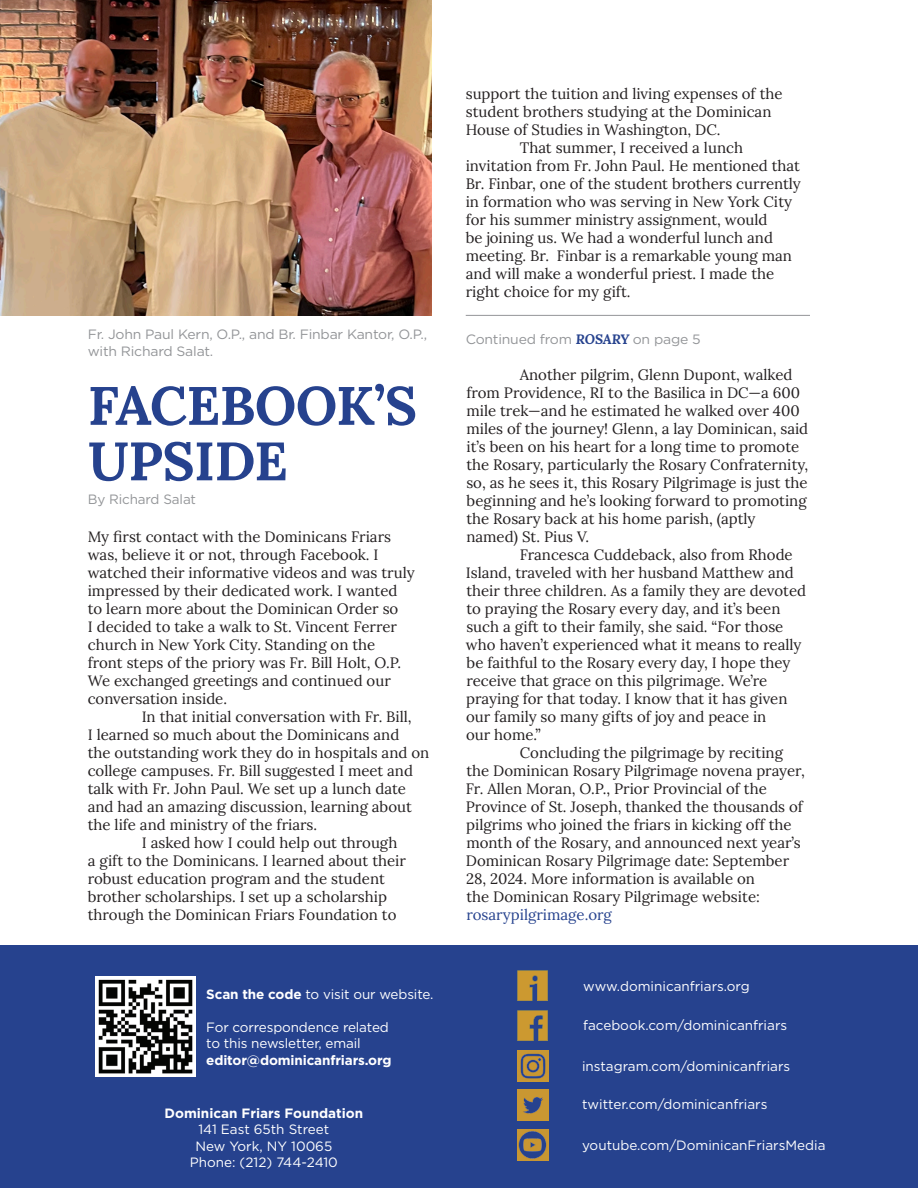
<style>
.page{position:relative;width:918px;height:1188px;background:#fff}
.page>*{position:absolute;margin:0;border:0;box-sizing:border-box;transform-origin:0 0}
.Heading{font:700 54px/55.5px "Lora";letter-spacing:-.01em;color:#26428e}
.Captions_Footers{font:15px/18px "Lora";color:#231f20}
.Captions_Footers-2{font:13.5px/16.5px "Gotham";color:#fff}
.Captions_Footers-3{font:13.5px/16.5px "Gotham";letter-spacing:-.015em;color:#939598;scale:1.04 1}
.Captions_Footers-4{font:700 13.5px "Gotham";color:#fff}
.Captions_Footers-5{font:13.5px "Gotham";letter-spacing:-.015em;color:#939598}
.s1{font-family:"Lora";font-weight:700;font-style:italic;color:#26428e}
.s2{color:#26428e}
.s3{font-weight:700}
</style>
<div class="page">
<div style="left:0;top:945px;width:918px;height:243px;background:#26428e"></div>
<img style="left:517px;top:1089px;width:32px;height:31px">
<img style="left:517px;top:1130px;width:32px;height:31px">
<svg style="left:517px;top:970px;width:31px;height:31px"></svg>
<svg style="left:517px;top:1010px;width:31px;height:31px"></svg>
<img style="left:517px;top:1050px;width:32px;height:32px">
<img style="left:96px;top:976px;width:100px;height:100px">
<img style="left:0;top:0;width:432px;height:315px">
<hr style="left:466px;top:315px;width:344px;height:1px;background:#939598">
<p class="Captions_Footers" style="left:466px;top:84px;width:318px">support the tuition and living expenses of the student brothers studying at the Dominican<br>House of Studies in Washington, DC.</p>
<p class="Captions_Footers" style="left:466px;top:138px;width:337px;text-indent:54px">That summer, I received a lunch invitation from Fr. John Paul. He mentioned that Br. Finbar, one of the student brothers currently in formation who was serving in New York City for his summer ministry assignment, would<br>be joining us. We had a wonderful lunch and meeting. Br. Finbar is a remarkable young man and will make a wonderful priest. I made the right choice for my gift.</p>
<p class="Captions_Footers-3" style="left:88px;top:326px;width:328px">Fr. John Paul Kern, O.P., and Br. Finbar Kantor, O.P., with Richard Salat.</p>
<p class="Captions_Footers-3" style="left:466px;top:331px;width:227px">Continued from <span class="s1">ROSARY</span> on page 5</p>
<p class="Heading" style="left:88px;top:372px;width:331px">FACEBOOK’S<br>UPSIDE</p>
<p class="Captions_Footers-5" style="left:88px;top:491px;width:110px">By Richard Salat</p>
<p class="Captions_Footers" style="left:466px;top:365px;width:344px;text-indent:53px">Another pilgrim, Glenn Dupont, walked from Providence, RI to the Basilica in DC—a 600 mile trek—and he estimated he walked over 400 miles of the journey! Glenn, a lay Dominican, said it’s been on his heart for a long time to promote the Rosary, particularly the Rosary Confraternity, so, as he sees it, this Rosary Pilgrimage is just the beginning and he’s looking forward to promoting the Rosary back at his home parish, (aptly named) St. Pius V.</p>
<p class="Captions_Footers" style="left:466px;top:545px;width:342px;text-indent:54px">Francesca Cuddeback, also from Rhode Island, traveled with her husband Matthew and their three children. As a family they are devoted to praying the Rosary every day, and it’s been such a gift to their family, she said. “For those who haven’t experienced what it means to really be faithful to the Rosary every day, I hope they receive that grace on this pilgrimage. We’re praying for that today. I know that it has given our family so many gifts of joy and peace in<br>our home.”</p>
<p class="Captions_Footers" style="left:466px;top:743px;width:340px;text-indent:54px">Concluding the pilgrimage by reciting the Dominican Rosary Pilgrimage novena prayer, Fr. Allen Moran, O.P., Prior Provincial of the Province of St. Joseph, thanked the thousands of pilgrims who joined the friars in kicking off the month of the Rosary, and announced next year’s Dominican Rosary Pilgrimage date: September 28, 2024. More information is available on<br>the Dominican Rosary Pilgrimage website: <span class="s2">rosarypilgrimage.org</span></p>
<p class="Captions_Footers" style="left:88px;top:527px;width:328px">My first contact with the Dominicans Friars was, believe it or not, through Facebook. I watched their informative videos and was truly impressed by their dedicated work. I wanted to learn more about the Dominican Order so<br>I decided to take a walk to St. Vincent Ferrer church in New York City. Standing on the<br>front steps of the priory was Fr. Bill Holt, O.P.<br>We exchanged greetings and continued our conversation inside.</p>
<p class="Captions_Footers" style="left:88px;top:707px;width:343px;text-indent:54px">In that initial conversation with Fr. Bill,<br>I learned so much about the Dominicans and<br>the outstanding work they do in hospitals and on college campuses. Fr. Bill suggested I meet and talk with Fr. John Paul. We set up a lunch date and had an amazing discussion, learning about the life and ministry of the friars.</p>
<p class="Captions_Footers" style="left:88px;top:833px;width:320px;text-indent:54px">I asked how I could help out through a gift to the Dominicans. I learned about their robust education program and the student brother scholarships. I set up a scholarship through the Dominican Friars Foundation to</p>
<p class="Captions_Footers-2" style="left:206px;top:985px;width:229px"><span class="s3">Scan the code</span> to visit our website.</p>
<p class="Captions_Footers-2" style="left:206px;top:1018px;width:187px">For correspondence related to this newsletter, email <span class="s3">editor@dominicanfriars.org</span></p>
<p class="Captions_Footers-4" style="left:165px;top:1104px;width:200px">Dominican Friars Foundation</p>
<p class="Captions_Footers-2" style="left:198px;top:1121px;width:132px">141 East 65th Street</p>
<p class="Captions_Footers-2" style="left:195px;top:1137px;width:138px">New York, NY 10065</p>
<p class="Captions_Footers-2" style="left:190px;top:1154px;width:150px">Phone: (212) 744-2410</p>
<p class="Captions_Footers-2" style="left:583px;top:978px;width:168px">www.dominicanfriars.org</p>
<p class="Captions_Footers-2" style="left:583px;top:1016px;width:205px">facebook.com/dominicanfriars</p>
<p class="Captions_Footers-2" style="left:582px;top:1058px;width:210px">instagram.com/dominicanfriars</p>
<p class="Captions_Footers-2" style="left:582px;top:1096px;width:187px">twitter.com/dominicanfriars</p>
<p class="Captions_Footers-2" style="left:582px;top:1136px;width:245px">youtube.com/DominicanFriarsMedia</p>
</div>
